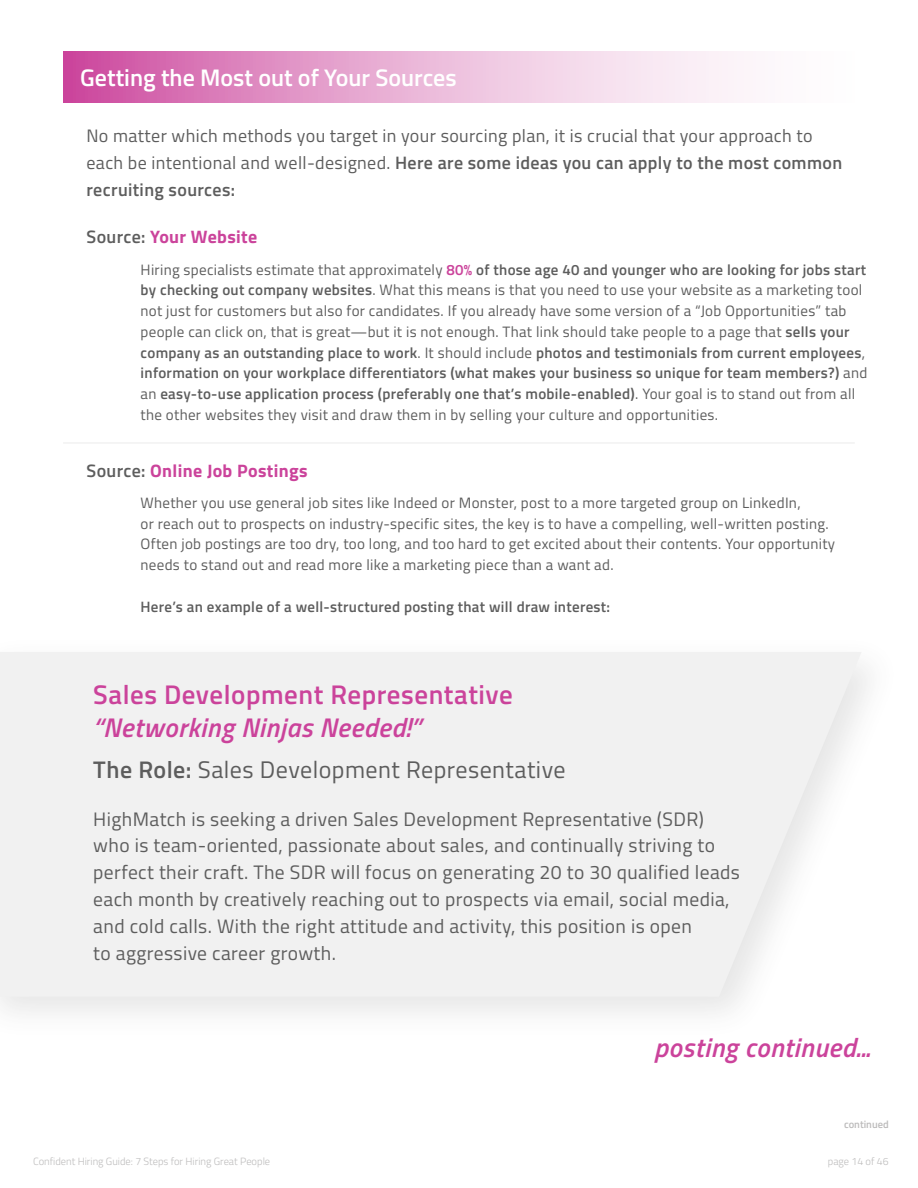
<style>
.page{position:relative;width:918px;height:1188px;background:#fff}
.page>*{position:absolute;margin:0;border:0;box-sizing:border-box;transform-origin:0 0}
.t1{font:italic 600 27px "Titillium Web";letter-spacing:.02em;color:#cb439b}
.t2{font:600 27px "Titillium Web";letter-spacing:.02em;color:#cb439b}
.t3{font:24px "Titillium Web";letter-spacing:.02em;color:#5d5d5d}
.t4{font:600 24px "Titillium Web";color:#fff}
.t5{font:19.5px/26.8px "Titillium Web";letter-spacing:.02em;color:#5d5d5d}
.t6{font:18px/26.8px "Titillium Web";letter-spacing:.02em;color:#5d5d5d}
.t7{font:700 18px "Titillium Web";letter-spacing:.02em;color:#cb439b}
.t8{font:15px/20.9px "Titillium Web";letter-spacing:.02em;color:#5d5d5d}
.t9{font:600 15px "Titillium Web";letter-spacing:.02em;color:#5d5d5d}
.t10{font:300 10.5px "Titillium Web";color:#bdbcbc}
.t11{font:600 10.5px "Titillium Web";color:#bdbcbc}
.s1{font-weight:600}
.s2{font-weight:600;color:#5d5d5d}
.s3{font-weight:600;color:#cb439b}
</style>
<div class="page">
<div style="left:0;top:652px;width:862px;height:345px;background:#f1f1f1"></div>
<svg style="left:63px;top:52px;width:681px;height:51px;background:#e7abd2"></svg>
<hr style="left:63px;top:442px;width:792px;height:2px;background:#f2f2f2">
<h2 class="t4" style="left:80px;top:60px;width:378px">Getting the Most out of Your Sources</h2>
<p class="t6" style="left:87px;top:121px;width:757px">No matter which methods you target in your sourcing plan, it is crucial that your approach to each be intentional and well-designed. <span class="s1">Here are some ideas you can apply to the most common recruiting sources:</span></p>
<p class="t7" style="left:87px;top:223px;width:172px"><span class="s2">Source:</span> Your Website</p>
<p class="t8" style="left:141px;top:258px;width:728px">Hiring specialists estimate that approximately <span class="s3">80%</span> <span class="s1">of those age 40 and younger who are looking for jobs start by checking out company websites</span>. What this means is that you need to use your website as a marketing tool not just for customers but also for candidates. If you already have some version of a “Job Opportunities” tab people can click on, that is great—but it is not enough. That link should take people to a page that <span class="s1">sells your company as an outstanding place to work</span>. It should include <span class="s1">photos and testimonials from current employees</span>, <span class="s1">information on your workplace differentiators (what makes your business so unique for team members?)</span> and an <span class="s1">easy-to-use application process (preferably one that’s mobile-enabled)</span>. Your goal is to stand out from all the other websites they visit and draw them in by selling your culture and opportunities.</p>
<p class="t7" style="left:87px;top:457px;width:223px"><span class="s2">Source:</span> Online Job Postings</p>
<p class="t8" style="left:141px;top:492px;width:696px">Whether you use general job sites like Indeed or Monster, post to a more targeted group on LinkedIn,<br>or reach out to prospects on industry-specific sites, the key is to have a compelling, well-written posting.<br>Often job postings are too dry, too long, and too hard to get excited about their contents. Your opportunity needs to stand out and read more like a marketing piece than a want ad.</p>
<p class="t9" style="left:141px;top:595px;width:471px">Here’s an example of a well-structured posting that will draw interest:</p>
<h1 class="t2" style="left:93px;top:674px;width:421px">Sales Development Representative</h1>
<h1 class="t1" style="left:93px;top:706px;width:329px">“Networking Ninjas Needed!”</h1>
<h2 class="t3" style="left:93px;top:752px;width:474px"><span class="s1">The Role:</span> Sales Development Representative</h2>
<p class="t5" style="left:93px;top:804px;width:648px">HighMatch is seeking a driven Sales Development Representative (SDR) who is team-oriented, passionate about sales, and continually striving to perfect their craft. The SDR will focus on generating 20 to 30 qualified leads each month by creatively reaching out to prospects via email, social media, and cold calls. With the right attitude and activity, this position is open<br>to aggressive career growth.</p>
<h1 class="t1" style="left:654px;top:1027px;width:218px">posting continued...</h1>
<p class="t11" style="left:844px;top:1116px;width:46px">continued</p>
<p class="t10" style="left:33px;top:1154px;width:239px">Confident Hiring Guide: 7 Steps for Hiring Great People</p>
<p class="t10" style="left:828px;top:1154px;width:62px">page 14 of 46</p>
</div>
